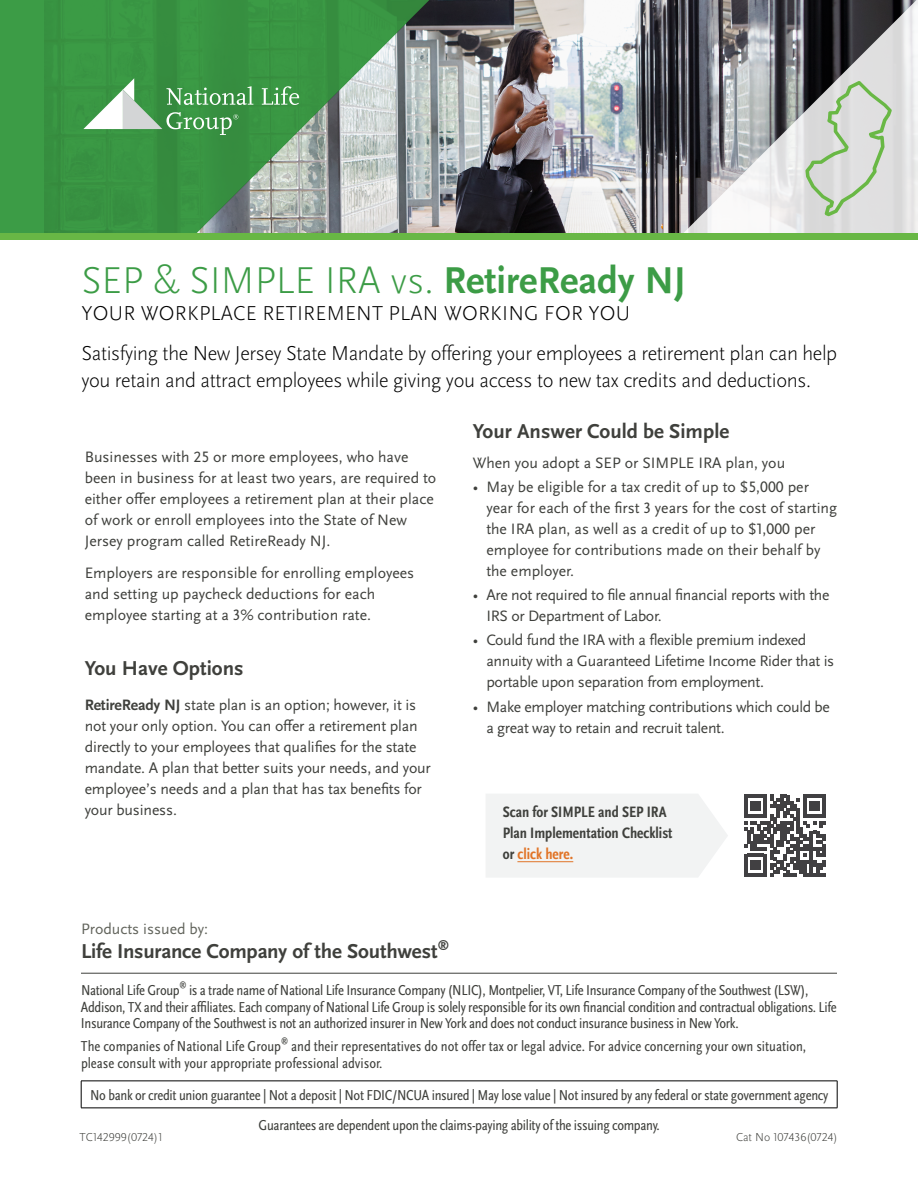
<style>
.page{position:relative;width:918px;height:1188px;background:#fff}
.page>*{position:absolute;margin:0;border:0;box-sizing:border-box;transform-origin:0 0}
.t1{font:300 39px "Scala Sans OT";color:#3c9c46}
.t2{font:300 21px/40.5px "Scala Sans OT";letter-spacing:-.02em;color:#000}
.t3{font:700 21px "Scala Sans OT";color:#3f403c}
.t4{font:15.75px/21px "Scala Sans OT";color:#3f403c}
.t5{font:15.75px/21px "Scala Sans OT";letter-spacing:-.02em;color:#3f403c}
.t6{font:700 condensed 15.75px/21px "Scala Sans OT";color:#3f403c}
.t7{font:15.75px "Scala Sans OT";color:#62645c}
.t8{font:condensed 15px/16.5px "Scala Sans OT";letter-spacing:-.02em;color:#3f403c}
.t9{font:condensed 15px/16.5px "Scala Sans OT";color:#3f403c}
.t10{font:700 12.3px "Scala Sans OT";color:#3f403c}
.t11{font:300 12px "Scala Sans OT";color:#3f403c}
.t12{font:condensed 8.7px "Scala Sans OT";color:#3f403c}
.s1{font-weight:700}
.s2{color:#e17427}
</style>
<div class="page">
<hr style="left:81px;top:973px;width:756px;height:1px;background:#3f403c">
<hr style="left:81px;top:1081px;width:756px;height:1px;background:#000">
<svg style="left:81px;top:1081px;width:1px;height:27px"></svg>
<svg style="left:837px;top:1081px;width:1px;height:27px"></svg>
<hr style="left:81px;top:1108px;width:756px;height:1px;background:#000">
<img style="left:448px;top:0;width:229px;height:233px">
<svg style="left:0;top:0;width:448px;height:233px;fill:#3b9845"></svg>
<svg style="left:262px;top:86px;width:37px;height:19px"></svg>
<svg style="left:83px;top:78px;width:170px;height:57px"></svg>
<svg style="left:677px;top:0;width:241px;height:233px"></svg>
<div style="left:0;top:233px;width:918px;height:7px;background:#68b745"></div>
<svg style="left:744px;top:795px;width:82px;height:82px"></svg>
<div style="left:486px;top:794px;width:242px;height:83px;background:#f2f3f3"></div>
<hr style="left:517px;top:861px;width:56px;height:1px;background:#e17427">
<svg style="left:805px;top:81px;width:87px;height:135px"></svg>
<h1 class="t1" style="left:81px;top:257px;width:606px">SEP &amp; SIMPLE IRA vs. <span class="s1">RetireReady NJ</span></h1>
<h2 class="t2" style="left:81px;top:292px;width:757px">YOUR WORKPLACE RETIREMENT PLAN WORKING FOR YOU<br>Satisfying the New Jersey State Mandate by offering your employees a retirement plan can help</h2>
<h2 class="t2" style="left:81px;top:360px;width:731px">you retain and attract employees while giving you access to new tax credits and deductions.</h2>
<h2 class="t3" style="left:473px;top:419px;width:258px">Your Answer Could be Simple</h2>
<p class="t4" style="left:473px;top:452px;width:314px">When you adopt a SEP or SIMPLE IRA plan, you</p>
<p class="t4" style="left:486px;top:476px;width:352px;text-indent:-13px">• May be eligible for a tax credit of up to $5,000 per year for each of the first 3 years for the cost of starting the IRA plan, as well as a credit of up to $1,000 per employee for contributions made on their behalf by the employer.</p>
<p class="t5" style="left:486px;top:585px;width:345px;text-indent:-13px">• Are not required to file annual financial reports with the<br>IRS or Department of Labor.</p>
<p class="t5" style="left:486px;top:630px;width:350px;text-indent:-13px">• Could fund the IRA with a flexible premium indexed annuity with a Guaranteed Lifetime Income Rider that is portable upon separation from employment.</p>
<p class="t5" style="left:486px;top:696px;width:345px;text-indent:-13px">• Make employer matching contributions which could be a great way to retain and recruit talent.</p>
<p class="t4" style="left:85px;top:447px;width:353px">Businesses with 25 or more employees, who have been in business for at least two years, are required to either offer employees a retirement plan at their place of work or enroll employees into the State of New Jersey program called RetireReady NJ.</p>
<p class="t4" style="left:85px;top:562px;width:331px">Employers are responsible for enrolling employees and setting up paycheck deductions for each employee starting at a 3% contribution rate.</p>
<h2 class="t3" style="left:85px;top:656px;width:160px">You Have Options</h2>
<p class="t4" style="left:85px;top:694px;width:348px"><span class="s1">RetireReady NJ</span> state plan is an option; however, it is not your only option. You can offer a retirement plan directly to your employees that qualifies for the state mandate. A plan that better suits your needs, and your employee’s needs and a plan that has tax benefits for your business.</p>
<p class="t6" style="left:503px;top:801px;width:171px">Scan for SIMPLE and SEP IRA<br>Plan Implementation Checklist or <span class="s2">click here.</span></p>
<p class="t7" style="left:81px;top:920px;width:129px">Products issued by:</p>
<h2 class="t3" style="left:81px;top:939px;width:358px">Life Insurance Company of the Southwest</h2>
<p class="t10" style="left:438px;top:937px;width:13px">®</p>
<p class="t8" style="left:81px;top:982px;width:100px">National Life Group</p>
<p class="t12" style="left:179px;top:979px;width:9px">®</p>
<p class="t8" style="left:81px;top:982px;width:757px;text-indent:108px">is a trade name of National Life Insurance Company (NLIC), Montpelier, VT, Life Insurance Company of the Southwest (LSW),<br>Addison, TX and their affiliates. Each company of National Life Group is solely responsible for its own financial condition and contractual obligations. Life<br>Insurance Company of the Southwest is not an authorized insurer in New York and does not conduct insurance business in New York.</p>
<p class="t9" style="left:81px;top:1038px;width:202px">The companies of National Life Group</p>
<p class="t12" style="left:281px;top:1035px;width:9px">®</p>
<p class="t9" style="left:81px;top:1038px;width:727px;text-indent:210px">and their representatives do not offer tax or legal advice. For advice concerning your own situation, please consult with your appropriate professional advisor.</p>
<p class="t8" style="left:90px;top:1080px;width:740px;line-height:30px;text-align:center">No bank or credit union guarantee | Not a deposit | Not FDIC/NCUA insured | May lose value | Not insured by any federal or state government agency<br>Guarantees are dependent upon the claims-paying ability of the issuing company.</p>
<p class="t11" style="left:80px;top:1130px;width:84px">TC142999(0724)1</p>
<p class="t11" style="left:736px;top:1130px;width:103px">Cat No 107436(0724)</p>
</div>
